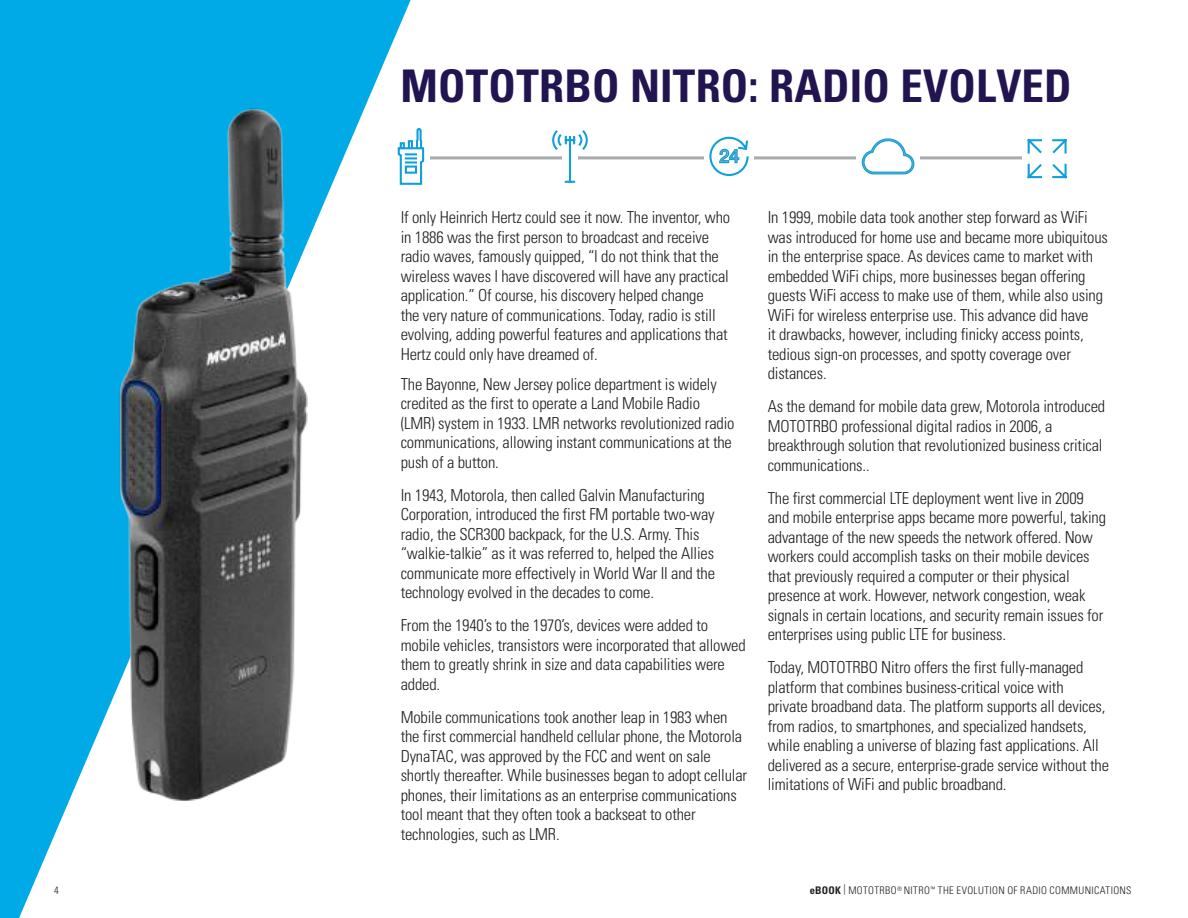
<style>
.page{position:relative;width:1188px;height:918px;background:#fff}
.page>*{position:absolute;margin:0;border:0;box-sizing:border-box;transform-origin:0 0}
.t1{font:700 condensed 45px "Univers";letter-spacing:.005em;color:#221351}
.t2{font:300 condensed 16.5px/19.5px "Univers";letter-spacing:-.01em;color:#231f20}
.t3{font:300 condensed 10.5px "Univers";letter-spacing:.035em;color:#231f20}
.s1{font-weight:700}
</style>
<div class="page">
<hr style="left:411px;top:156px;width:647px;height:3px;background:#a7a9ac">
<div style="left:704px;top:127px;width:50px;height:64px;background:#fff"></div>
<svg style="left:0;top:0;width:411px;height:918px;fill:#00aae7"></svg>
<img style="left:78px;top:59px;width:278px;height:806px">
<svg style="left:551px;top:130px;width:38px;height:53px"></svg>
<svg style="left:709px;top:136px;width:40px;height:40px"></svg>
<div style="left:857px;top:128px;width:63px;height:65px;background:#fff"></div>
<svg style="left:861px;top:138px;width:54px;height:37px"></svg>
<div style="left:1022px;top:128px;width:73px;height:65px;background:#fff"></div>
<svg style="left:1027px;top:138px;width:40px;height:41px"></svg>
<div style="left:409px;top:153px;width:20px;height:12px;background:#fff"></div>
<svg style="left:397px;top:127px;width:28px;height:59px"></svg>
<h1 class="t1" style="left:400px;top:68px;width:673px">MOTOTRBO NITRO: RADIO EVOLVED</h1>
<p class="t2" style="left:401px;top:209px;width:331px">If only Heinrich Hertz could see it now. The inventor, who in 1886 was the first person to broadcast and receive radio waves, famously quipped, “I do not think that the wireless waves I have discovered will have any practical application.” Of course, his discovery helped change<br>the very nature of communications. Today, radio is still evolving, adding powerful features and applications that Hertz could only have dreamed of.</p>
<p class="t2" style="left:401px;top:376px;width:335px">The Bayonne, New Jersey police department is widely credited as the first to operate a Land Mobile Radio (LMR) system in 1933. LMR networks revolutionized radio communications, allowing instant communications at the push of a button.</p>
<p class="t2" style="left:401px;top:487px;width:316px">In 1943, Motorola, then called Galvin Manufacturing Corporation, introduced the first FM portable two-way radio, the SCR300 backpack, for the U.S. Army. This “walkie-talkie” as it was referred to, helped the Allies communicate more effectively in World War II and the technology evolved in the decades to come.</p>
<p class="t2" style="left:401px;top:617px;width:347px">From the 1940’s to the 1970’s, devices were added to mobile vehicles, transistors were incorporated that allowed them to greatly shrink in size and data capabilities were added.</p>
<p class="t2" style="left:401px;top:709px;width:348px">Mobile communications took another leap in 1983 when the first commercial handheld cellular phone, the Motorola DynaTAC, was approved by the FCC and went on sale shortly thereafter. While businesses began to adopt cellular phones, their limitations as an enterprise communications tool meant that they often took a backseat to other technologies, such as LMR.</p>
<p class="t2" style="left:768px;top:209px;width:342px">In 1999, mobile data took another step forward as WiFi was introduced for home use and became more ubiquitous in the enterprise space. As devices came to market with embedded WiFi chips, more businesses began offering guests WiFi access to make use of them, while also using WiFi for wireless enterprise use. This advance did have<br>it drawbacks, however, including finicky access points, tedious sign-on processes, and spotty coverage over distances.</p>
<p class="t2" style="left:768px;top:398px;width:339px">As the demand for mobile data grew, Motorola introduced MOTOTRBO professional digital radios in 2006, a breakthrough solution that revolutionized business critical communications..</p>
<p class="t2" style="left:768px;top:490px;width:340px">The first commercial LTE deployment went live in 2009 and mobile enterprise apps became more powerful, taking advantage of the new speeds the network offered. Now workers could accomplish tasks on their mobile devices that previously required a computer or their physical presence at work. However, network congestion, weak signals in certain locations, and security remain issues for enterprises using public LTE for business.</p>
<p class="t2" style="left:768px;top:659px;width:343px">Today, MOTOTRBO Nitro offers the first fully-managed platform that combines business-critical voice with<br>private broadband data. The platform supports all devices, from radios, to smartphones, and specialized handsets, while enabling a universe of blazing fast applications. All delivered as a secure, enterprise-grade service without the limitations of WiFi and public broadband.</p>
<p class="t3" style="left:54px;top:886px;width:6px">4</p>
<p class="t3" style="left:810px;top:886px;width:323px"><span class="s1">eBOOK</span> | MOTOTRBO<sup>®</sup> NITRO<sup>™</sup> THE EVOLUTION OF RADIO COMMUNICATIONS</p>
</div>
